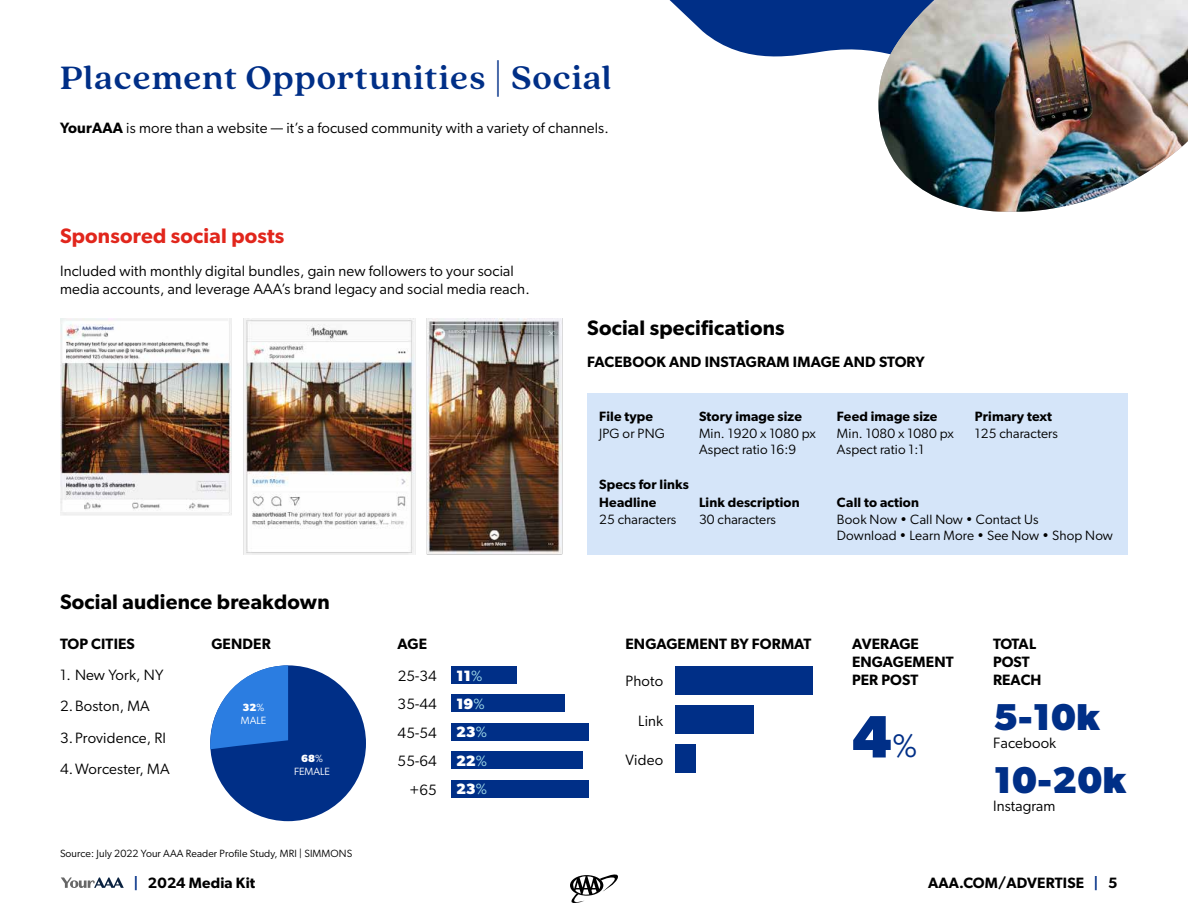
<style>
.page{position:relative;width:1188px;height:918px;background:#fff}
.page>*{position:absolute;margin:0;border:0;box-sizing:border-box;transform-origin:0 0}
.t1{font:700 60px "Gibson";color:#002f87}
.t2{font:700 37.5px "Gibson";letter-spacing:.01em;color:#002f87}
.t3{font:700 36px "Quincy CF";letter-spacing:.025em;color:#002f87}
.t4{font:600 21px "Gibson";letter-spacing:.01em;color:#000}
.t5{font:600 21px "Gibson";letter-spacing:.01em;color:#e1261c}
.t6{font:15px/28.3px "Gibson";letter-spacing:.01em;color:#000}
.t7{font:600 15px/18px "Gibson";letter-spacing:.01em;color:#000}
.t8{font:700 15px/28.3px "Gibson";color:#fff}
.t9{font:13.5px/16.2px "Gibson";letter-spacing:.01em;color:#000}
.t10{font:600 13.5px "Gibson";letter-spacing:.01em;color:#000}
.t11{font:10.5px "Gibson";letter-spacing:.01em;color:#000}
.t12{font:10.5px "Gibson";color:#fff}
.t13{font:700 10.5px "Gibson";color:#fff}
.s1{font-weight:600}
.s2{font-weight:400;font-size:33px}
.s3{font-weight:400;color:#a3dce9}
.s4{font-weight:400}
.s5{color:#002f87}
</style>
<div class="page">
<div style="left:210px;top:665px;width:156px;height:156px;background:#002f87;border-radius:50%"></div>
<svg style="left:210px;top:665px;width:78px;height:84px"></svg>
<div style="left:587px;top:393px;width:541px;height:162px;background:#d5e5f9"></div>
<svg style="left:670px;top:0;width:203px;height:57px"></svg>
<img style="left:876px;top:0;width:312px;height:212px">
<svg style="left:61px;top:878px;width:63px;height:10px"></svg>
<svg style="left:570px;top:874px;width:48px;height:29px"></svg>
<img style="left:60px;top:318px;width:502px;height:236px">
<div style="left:675px;top:666px;width:138px;height:29px;background:#002f87"></div>
<div style="left:452px;top:780px;width:138px;height:18px;background:#002f87"></div>
<div style="left:452px;top:723px;width:138px;height:18px;background:#002f87"></div>
<div style="left:452px;top:751px;width:132px;height:18px;background:#002f87"></div>
<div style="left:452px;top:694px;width:114px;height:18px;background:#002f87"></div>
<div style="left:452px;top:666px;width:66px;height:18px;background:#002f87"></div>
<div style="left:675px;top:705px;width:78px;height:29px;background:#002f87"></div>
<div style="left:675px;top:745px;width:21px;height:28px;background:#002f87"></div>
<h3 class="t3" style="left:60px;top:52px;width:553px">Placement Opportunities | Social</h3>
<p class="t6" style="left:60px;top:113px;width:550px"><span class="s1">YourAAA</span> is more than a website — it’s a focused community with a variety of channels.</p>
<h3 class="t5" style="left:60px;top:223px;width:226px">Sponsored social posts</h3>
<p class="t6" style="left:60px;top:262px;width:471px;line-height:18px">Included with monthly digital bundles, gain new followers to your social media accounts, and leverage AAA’s brand legacy and social media reach.</p>
<h3 class="t4" style="left:60px;top:589px;width:271px">Social audience breakdown</h3>
<h3 class="t4" style="left:587px;top:315px;width:199px">Social specifications</h3>
<p class="t7" style="left:587px;top:353px;width:339px">FACEBOOK AND INSTAGRAM IMAGE AND STORY</p>
<p class="t10" style="left:599px;top:408px;width:55px">File type</p>
<p class="t10" style="left:975px;top:408px;width:79px">Primary text</p>
<p class="t10" style="left:699px;top:408px;width:104px">Story image size</p>
<p class="t10" style="left:837px;top:408px;width:102px">Feed image size</p>
<p class="t9" style="left:599px;top:425px;width:67px">JPG or PNG</p>
<p class="t9" style="left:975px;top:425px;width:84px">125 characters</p>
<p class="t9" style="left:699px;top:425px;width:118px">Min. 1920 x 1080 px<br>Aspect ratio 16:9</p>
<p class="t9" style="left:837px;top:425px;width:118px">Min. 1080 x 1080 px<br>Aspect ratio 1:1</p>
<p class="t10" style="left:599px;top:476px;width:91px">Specs for links</p>
<p class="t10" style="left:599px;top:495px;width:59px">Headline</p>
<p class="t10" style="left:699px;top:495px;width:102px">Link description</p>
<p class="t10" style="left:837px;top:495px;width:83px">Call to action</p>
<p class="t9" style="left:599px;top:511px;width:79px">25 characters</p>
<p class="t9" style="left:699px;top:511px;width:79px">30 characters</p>
<p class="t9" style="left:837px;top:511px;width:277px">Book Now • Call Now • Contact Us<br>Download • Learn More • See Now • Shop Now</p>
<p class="t7" style="left:60px;top:635px;width:76px">TOP CITIES</p>
<p class="t7" style="left:211px;top:635px;width:61px">GENDER</p>
<p class="t7" style="left:398px;top:635px;width:31px">AGE</p>
<p class="t7" style="left:625px;top:635px;width:187px">ENGAGEMENT BY FORMAT</p>
<p class="t7" style="left:852px;top:635px;width:103px">AVERAGE<br>ENGAGEMENT<br>PER POST</p>
<p class="t7" style="left:993px;top:635px;width:50px">TOTAL<br>POST<br>REACH</p>
<h1 class="t1" style="left:852px;top:701px;width:67px">4<span class="s2">%</span></h1>
<h2 class="t2" style="left:993px;top:695px;width:108px">5-10k</h2>
<p class="t6" style="left:60px;top:659px;width:111px;line-height:31.5px">1. New York, NY<br>2.Boston, MA<br>3.Providence, RI<br>4.Worcester, MA</p>
<p class="t6" style="left:626px;top:667px;width:39px">Photo</p>
<p class="t8" style="left:456px;top:661px;width:28px">11<span class="s3">%</span></p>
<p class="t6" style="left:398px;top:661px;width:41px;text-align:right">25-34<br>35-44<br>45-54<br>55-64 +65</p>
<p class="t8" style="left:456px;top:689px;width:30px">19<span class="s3">%</span></p>
<p class="t13" style="left:243px;top:701px;width:23px">32<span class="s4">%</span></p>
<p class="t6" style="left:638px;top:706px;width:26px">Link</p>
<p class="t6" style="left:626px;top:745px;width:39px">Video</p>
<p class="t12" style="left:241px;top:714px;width:27px">MALE</p>
<p class="t8" style="left:456px;top:718px;width:33px">23<span class="s3">%<br></span>22<span class="s3">%</span></p>
<p class="t6" style="left:993px;top:729px;width:65px">Facebook</p>
<h2 class="t2" style="left:993px;top:758px;width:134px">10-20k</h2>
<p class="t6" style="left:993px;top:792px;width:64px">Instagram</p>
<p class="t13" style="left:301px;top:752px;width:23px">68<span class="s4">%</span></p>
<p class="t12" style="left:294px;top:765px;width:37px">FEMALE</p>
<p class="t8" style="left:456px;top:775px;width:33px">23<span class="s3">%</span></p>
<p class="t11" style="left:60px;top:847px;width:294px">Source: July 2022 Your AAA Reader Profile Study, MRI | SIMMONS</p>
<p class="t7" style="left:134px;top:873px;width:123px"><span class="s5">|</span> 2024 Media Kit</p>
<p class="t7" style="left:928px;top:873px;width:191px">AAA.COM/ADVERTISE <span class="s5">|</span> 5</p>
</div>
